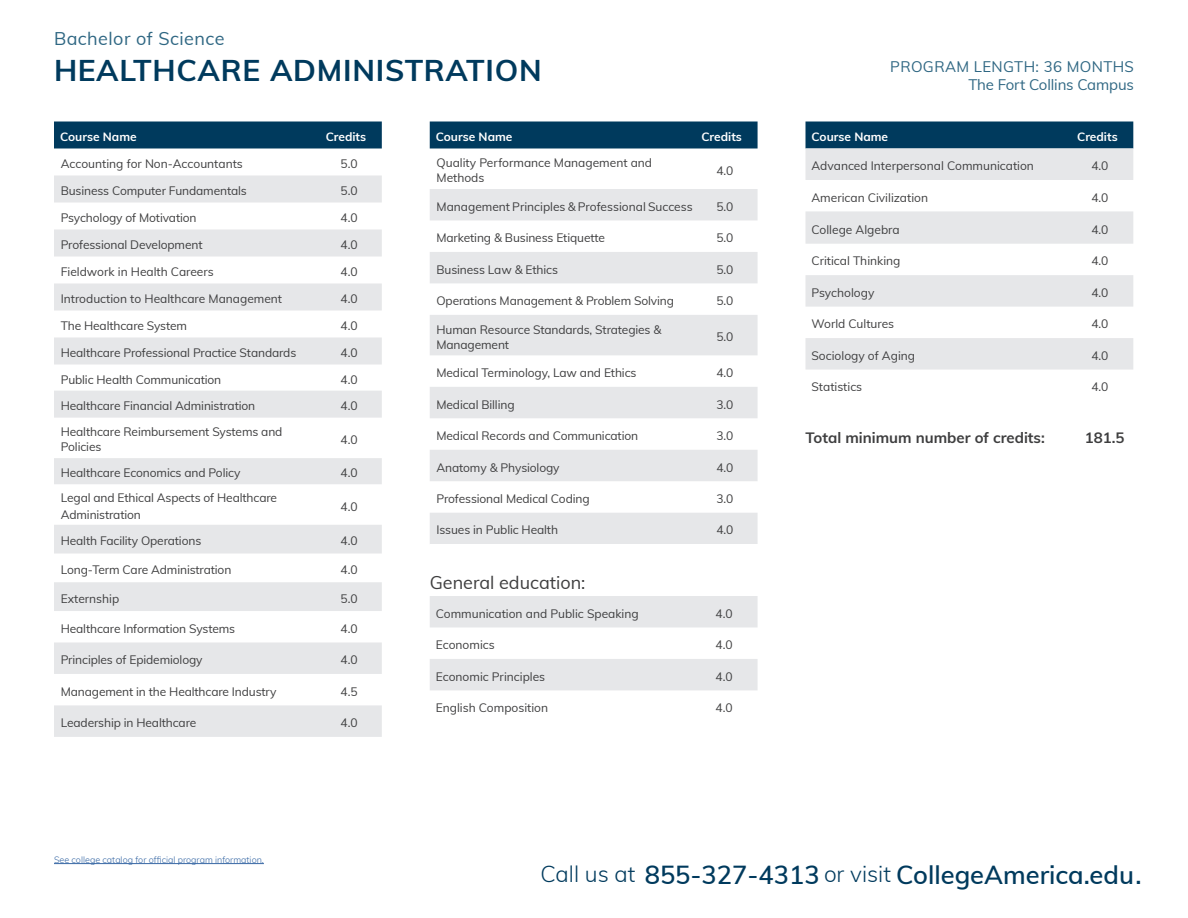
<style>
.page{position:relative;width:1188px;height:918px;background:#fff}
.page>*{position:absolute;margin:0;border:0;box-sizing:border-box;transform-origin:0 0}
.School_Of_Headline{font:700 30px "Muli";letter-spacing:.025em;color:#003a5d}
.t1{font:600 25.5px "Muli";color:#003a5d}
.School_Of_Headline-2{font:18px "Muli";letter-spacing:.025em;color:#2f6783}
.Normal_wrd_1{font:18px "Muli";color:#3e3e3f}
.School_Of_Headline-3{font:15px/18px "Muli";letter-spacing:.02em;color:#2f6783;text-align:right}
.Normal_wrd_1-2{font:700 15px "Muli";color:#3e3e3f}
.affilliations{font:700 15px "Muli";color:#3e3e3f}
.affilliations-2{font:12px/15px "Muli";letter-spacing:-.01em;color:#3e3e3f}
.affilliations-3{font:700 12px "Muli";color:#fff}
.Program_Overview_Dis{font:300 9px "Muli";color:#3667a4}
.s1{font-weight:300;font-size:22.5px}
</style>
<div class="page">
<hr style="left:54px;top:863px;width:210px;height:1px;background:#3667a4">
<div style="left:54px;top:122px;width:328px;height:26px;background:#003a5d"></div>
<svg style="left:54px;top:176px;width:328px;height:561px"></svg>
<div style="left:430px;top:122px;width:328px;height:26px;background:#003a5d"></div>
<svg style="left:430px;top:189px;width:328px;height:501px;fill:#e6e7e9"></svg>
<div style="left:430px;top:544px;width:328px;height:52px;background:#fff"></div>
<div style="left:806px;top:122px;width:327px;height:26px;background:#003a5d"></div>
<svg style="left:806px;top:148px;width:327px;height:222px;fill:#e6e7e9"></svg>
<p class="School_Of_Headline-2" style="left:54px;top:26px;width:172px">Bachelor of Science</p>
<p class="School_Of_Headline" style="left:54px;top:48px;width:489px">HEALTHCARE ADMINISTRATION</p>
<p class="School_Of_Headline-3" style="left:890px;top:57px;width:245px">PROGRAM LENGTH: 36 MONTHS<br>The Fort Collins Campus</p>
<p class="affilliations-3" style="left:60px;top:128px;width:78px">Course Name</p>
<p class="affilliations-3" style="left:326px;top:128px;width:42px">Credits</p>
<p class="affilliations-2" style="left:61px;top:156px;width:184px">Accounting for Non-Accountants</p>
<p class="affilliations-2" style="left:341px;top:156px;width:19px">5.0</p>
<p class="affilliations-2" style="left:61px;top:183px;width:188px">Business Computer Fundamentals</p>
<p class="affilliations-2" style="left:341px;top:183px;width:19px">5.0</p>
<p class="affilliations-2" style="left:61px;top:210px;width:137px">Psychology of Motivation</p>
<p class="affilliations-2" style="left:341px;top:210px;width:19px">4.0</p>
<p class="affilliations-2" style="left:61px;top:237px;width:143px">Professional Development</p>
<p class="affilliations-2" style="left:341px;top:237px;width:19px">4.0</p>
<p class="affilliations-2" style="left:61px;top:264px;width:155px">Fieldwork in Health Careers</p>
<p class="affilliations-2" style="left:341px;top:264px;width:19px">4.0</p>
<p class="affilliations-2" style="left:61px;top:291px;width:223px">Introduction to Healthcare Management</p>
<p class="affilliations-2" style="left:341px;top:291px;width:19px">4.0</p>
<p class="affilliations-2" style="left:61px;top:318px;width:128px">The Healthcare System</p>
<p class="affilliations-2" style="left:341px;top:318px;width:19px">4.0</p>
<p class="affilliations-2" style="left:61px;top:345px;width:237px">Healthcare Professional Practice Standards</p>
<p class="affilliations-2" style="left:341px;top:345px;width:19px">4.0</p>
<p class="affilliations-2" style="left:61px;top:371px;width:162px">Public Health Communication</p>
<p class="affilliations-2" style="left:341px;top:371px;width:19px">4.0</p>
<p class="affilliations-2" style="left:61px;top:398px;width:196px">Healthcare Financial Administration</p>
<p class="affilliations-2" style="left:341px;top:398px;width:19px">4.0</p>
<p class="affilliations-2" style="left:61px;top:424px;width:223px">Healthcare Reimbursement Systems and<br>Policies</p>
<p class="affilliations-2" style="left:341px;top:432px;width:19px">4.0</p>
<p class="affilliations-2" style="left:61px;top:465px;width:181px">Healthcare Economics and Policy</p>
<p class="affilliations-2" style="left:341px;top:465px;width:19px">4.0</p>
<p class="affilliations-2" style="left:61px;top:489px;width:218px;line-height:16.5px">Legal and Ethical Aspects of Healthcare<br>Administration</p>
<p class="affilliations-2" style="left:341px;top:498px;width:19px">4.0</p>
<p class="affilliations-2" style="left:61px;top:533px;width:142px">Health Facility Operations</p>
<p class="affilliations-2" style="left:341px;top:533px;width:19px">4.0</p>
<p class="affilliations-2" style="left:61px;top:562px;width:172px">Long-Term Care Administration</p>
<p class="affilliations-2" style="left:341px;top:562px;width:19px">4.0</p>
<p class="affilliations-2" style="left:61px;top:590px;width:60px">Externship</p>
<p class="affilliations-2" style="left:341px;top:590px;width:19px">5.0</p>
<p class="affilliations-2" style="left:61px;top:620px;width:176px">Healthcare Information Systems</p>
<p class="affilliations-2" style="left:341px;top:620px;width:19px">4.0</p>
<p class="affilliations-2" style="left:61px;top:652px;width:143px">Principles of Epidemiology</p>
<p class="affilliations-2" style="left:341px;top:652px;width:19px">4.0</p>
<p class="affilliations-2" style="left:61px;top:683px;width:217px">Management in the Healthcare Industry</p>
<p class="affilliations-2" style="left:341px;top:683px;width:19px">4.5</p>
<p class="affilliations-2" style="left:61px;top:715px;width:137px">Leadership in Healthcare</p>
<p class="affilliations-2" style="left:341px;top:715px;width:19px">4.0</p>
<p class="affilliations-3" style="left:436px;top:128px;width:78px">Course Name</p>
<p class="affilliations-3" style="left:701px;top:128px;width:42px">Credits</p>
<p class="affilliations-2" style="left:436px;top:155px;width:217px">Quality Performance Management and<br>Methods</p>
<p class="affilliations-2" style="left:716px;top:162px;width:19px">4.0</p>
<p class="affilliations-2" style="left:436px;top:198px;width:258px">Management Principles &amp; Professional Success</p>
<p class="affilliations-2" style="left:716px;top:198px;width:19px">5.0</p>
<p class="affilliations-2" style="left:436px;top:230px;width:170px">Marketing &amp; Business Etiquette</p>
<p class="affilliations-2" style="left:716px;top:230px;width:19px">5.0</p>
<p class="affilliations-2" style="left:436px;top:261px;width:123px">Business Law &amp; Ethics</p>
<p class="affilliations-2" style="left:716px;top:261px;width:19px">5.0</p>
<p class="affilliations-2" style="left:436px;top:293px;width:239px">Operations Management &amp; Problem Solving</p>
<p class="affilliations-2" style="left:716px;top:293px;width:19px">5.0</p>
<p class="affilliations-2" style="left:436px;top:321px;width:227px">Human Resource Standards, Strategies &amp;<br>Management</p>
<p class="affilliations-2" style="left:716px;top:329px;width:19px">5.0</p>
<p class="affilliations-2" style="left:436px;top:365px;width:201px">Medical Terminology, Law and Ethics</p>
<p class="affilliations-2" style="left:716px;top:365px;width:19px">4.0</p>
<p class="affilliations-2" style="left:436px;top:396px;width:80px">Medical Billing</p>
<p class="affilliations-2" style="left:716px;top:396px;width:19px">3.0</p>
<p class="affilliations-2" style="left:436px;top:428px;width:203px">Medical Records and Communication</p>
<p class="affilliations-2" style="left:716px;top:428px;width:19px">3.0</p>
<p class="affilliations-2" style="left:436px;top:459px;width:125px">Anatomy &amp; Physiology</p>
<p class="affilliations-2" style="left:716px;top:459px;width:19px">4.0</p>
<p class="affilliations-2" style="left:436px;top:491px;width:155px">Professional Medical Coding</p>
<p class="affilliations-2" style="left:716px;top:491px;width:19px">3.0</p>
<p class="affilliations-2" style="left:436px;top:522px;width:123px">Issues in Public Health</p>
<p class="affilliations-2" style="left:716px;top:522px;width:19px">4.0</p>
<p class="affilliations-3" style="left:812px;top:128px;width:78px">Course Name</p>
<p class="affilliations-3" style="left:1077px;top:128px;width:42px">Credits</p>
<p class="affilliations-2" style="left:812px;top:158px;width:224px">Advanced Interpersonal Communication</p>
<p class="affilliations-2" style="left:1091px;top:158px;width:19px">4.0</p>
<p class="affilliations-2" style="left:812px;top:189px;width:118px">American Civilization</p>
<p class="affilliations-2" style="left:1091px;top:189px;width:19px">4.0</p>
<p class="affilliations-2" style="left:812px;top:221px;width:90px">College Algebra</p>
<p class="affilliations-2" style="left:1091px;top:221px;width:19px">4.0</p>
<p class="affilliations-2" style="left:812px;top:253px;width:91px">Critical Thinking</p>
<p class="affilliations-2" style="left:1091px;top:253px;width:19px">4.0</p>
<p class="affilliations-2" style="left:812px;top:285px;width:64px">Psychology</p>
<p class="affilliations-2" style="left:1091px;top:285px;width:19px">4.0</p>
<p class="affilliations-2" style="left:812px;top:316px;width:84px">World Cultures</p>
<p class="affilliations-2" style="left:1091px;top:316px;width:19px">4.0</p>
<p class="affilliations-2" style="left:812px;top:347px;width:105px">Sociology of Aging</p>
<p class="affilliations-2" style="left:1091px;top:347px;width:19px">4.0</p>
<p class="affilliations-2" style="left:812px;top:379px;width:52px">Statistics</p>
<p class="affilliations-2" style="left:1091px;top:379px;width:19px">4.0</p>
<p class="Normal_wrd_1-2" style="left:806px;top:427px;width:241px">Total minimum number of credits:</p>
<p class="affilliations" style="left:1085px;top:427px;width:41px">181.5</p>
<p class="Normal_wrd_1" style="left:430px;top:570px;width:157px">General education:</p>
<p class="affilliations-2" style="left:436px;top:605px;width:204px">Communication and Public Speaking</p>
<p class="affilliations-2" style="left:716px;top:605px;width:19px">4.0</p>
<p class="affilliations-2" style="left:436px;top:637px;width:61px">Economics</p>
<p class="affilliations-2" style="left:716px;top:637px;width:19px">4.0</p>
<p class="affilliations-2" style="left:436px;top:668px;width:111px">Economic Principles</p>
<p class="affilliations-2" style="left:716px;top:668px;width:19px">4.0</p>
<p class="affilliations-2" style="left:436px;top:700px;width:114px">English Composition</p>
<p class="affilliations-2" style="left:716px;top:700px;width:19px">4.0</p>
<p class="Program_Overview_Dis" style="left:54px;top:853px;width:211px">See college catalog for official program information.</p>
<p class="t1" style="left:540px;top:856px;width:603px"><span class="s1">Call us at</span> 855-327-4313 <span class="s1">or visit</span> CollegeAmerica.edu.</p>
</div>
